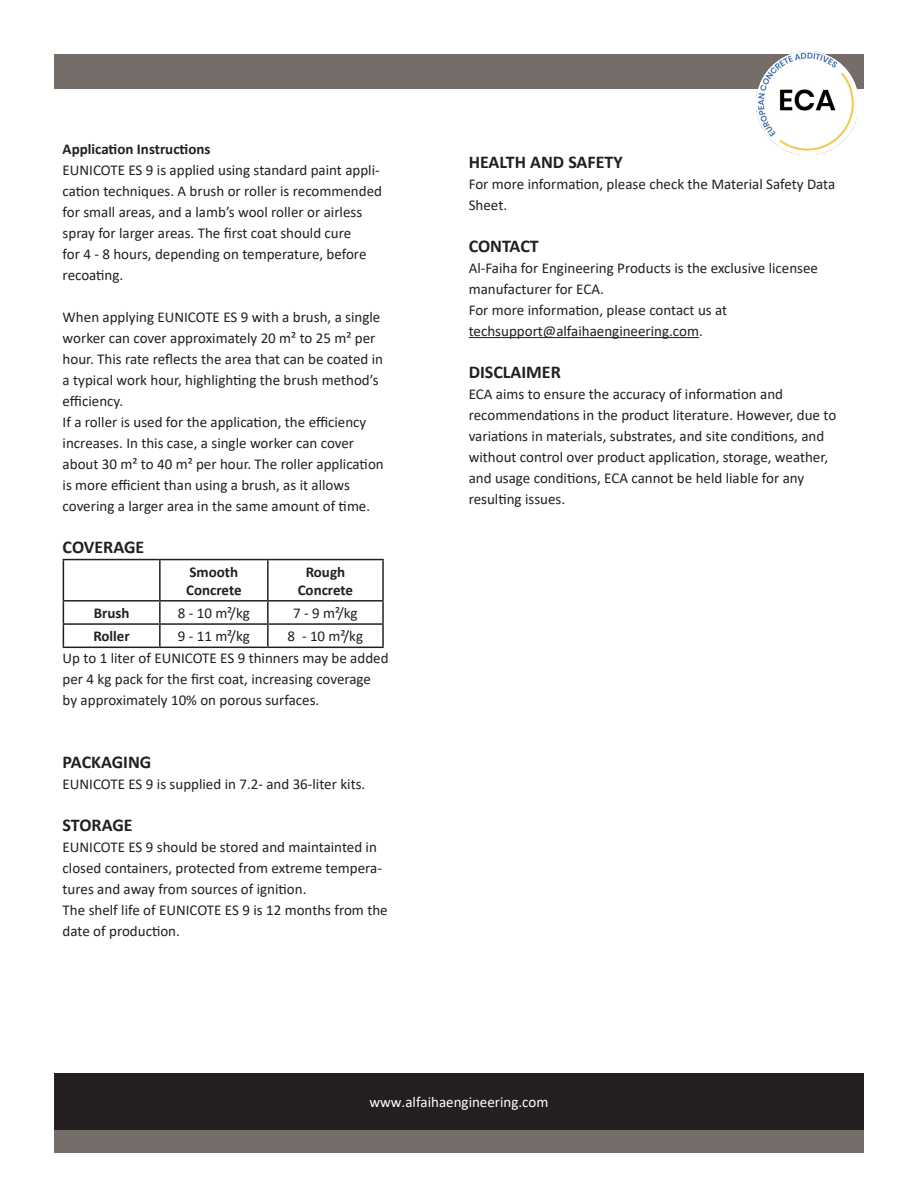
<style>
.page{position:relative;width:918px;height:1188px;background:#fff}
.page>*{position:absolute;margin:0;border:0;box-sizing:border-box;transform-origin:0 0}
.Calibri{font:700 18px "Calibri";color:#231f20}
.Calibri-2{font:15px/21px "Calibri";color:#231f20}
.Calibri-3{font:700 15px/18px "Calibri";color:#231f20}
.t1{font:15px "Calibri";color:#fff}
</style>
<div class="page">
<div style="left:54px;top:54px;width:810px;height:34px;background:#746d6a"></div>
<div style="left:54px;top:1130px;width:810px;height:23px;background:#746d6a"></div>
<img style="left:756px;top:52px;width:103px;height:102px">
<div style="left:54px;top:1073px;width:810px;height:57px;background:#231f20"></div>
<hr style="left:469px;top:337px;width:230px;height:1px;background:#231f20">
<hr style="left:63px;top:559px;width:97px;height:1px;background:#231f20">
<hr style="left:63px;top:560px;width:1px;height:40px;background:#231f20">
<hr style="left:160px;top:559px;width:108px;height:1px;background:#231f20">
<hr style="left:159px;top:560px;width:2px;height:40px;background:#231f20">
<hr style="left:268px;top:559px;width:116px;height:1px;background:#231f20">
<hr style="left:267px;top:560px;width:2px;height:40px;background:#231f20">
<hr style="left:382px;top:560px;width:2px;height:40px;background:#231f20">
<hr style="left:63px;top:600px;width:97px;height:2px;background:#231f20">
<hr style="left:160px;top:600px;width:108px;height:2px;background:#231f20">
<hr style="left:159px;top:602px;width:2px;height:21px;background:#231f20">
<hr style="left:268px;top:600px;width:116px;height:2px;background:#231f20">
<hr style="left:267px;top:602px;width:2px;height:21px;background:#231f20">
<hr style="left:382px;top:602px;width:2px;height:21px;background:#231f20">
<hr style="left:63px;top:623px;width:97px;height:2px;background:#231f20">
<svg style="left:63px;top:602px;width:1px;height:45px"></svg>
<hr style="left:160px;top:623px;width:108px;height:2px;background:#231f20">
<hr style="left:159px;top:625px;width:2px;height:22px;background:#231f20">
<hr style="left:268px;top:623px;width:116px;height:2px;background:#231f20">
<hr style="left:267px;top:625px;width:2px;height:22px;background:#231f20">
<hr style="left:382px;top:625px;width:2px;height:22px;background:#231f20">
<hr style="left:63px;top:647px;width:97px;height:1px;background:#231f20">
<hr style="left:160px;top:647px;width:108px;height:1px;background:#231f20">
<hr style="left:268px;top:647px;width:116px;height:1px;background:#231f20">
<p class="Calibri-3" style="left:63px;top:140px;width:149px">Application Instructions</p>
<p class="Calibri-2" style="left:63px;top:159px;width:321px">EUNICOTE ES 9 is applied using standard paint appli&shy;cation techniques. A brush or roller is recommended for small areas, and a lamb’s wool roller or airless spray for larger areas. The first coat should cure</p>
<p class="Calibri-2" style="left:63px;top:243px;width:305px">for 4 - 8 hours, depending on temperature, before</p>
<p class="Calibri-2" style="left:63px;top:264px;width:62px">recoating.</p>
<p class="Calibri-2" style="left:63px;top:306px;width:322px">When applying EUNICOTE ES 9 with a brush, a single worker can cover approximately 20 m² to 25 m² per hour. This rate reflects the area that can be coated in a typical work hour, highlighting the brush method’s efficiency.</p>
<p class="Calibri-2" style="left:63px;top:411px;width:323px">If a roller is used for the application, the efficiency increases. In this case, a single worker can cover about 30 m² to 40 m² per hour. The roller application is more efficient than using a brush, as it allows</p>
<p class="Calibri-2" style="left:63px;top:495px;width:309px">covering a larger area in the same amount of time.</p>
<p class="Calibri" style="left:63px;top:534px;width:83px">COVERAGE</p>
<p class="Calibri-3" style="left:186px;top:563px;width:57px">Smooth<br>Concrete</p>
<p class="Calibri-3" style="left:298px;top:563px;width:57px;text-align:center">Rough<br>Concrete</p>
<p class="Calibri-3" style="left:94px;top:604px;width:37px">Brush</p>
<p class="Calibri-2" style="left:178px;top:602px;width:74px">8 - 10 m²/kg</p>
<p class="Calibri-2" style="left:293px;top:602px;width:66px">7 - 9 m²/kg</p>
<p class="Calibri-3" style="left:93px;top:627px;width:38px">Roller</p>
<p class="Calibri-2" style="left:178px;top:625px;width:74px">9 - 11 m²/kg</p>
<p class="Calibri-2" style="left:288px;top:625px;width:77px">8 - 10 m²/kg</p>
<p class="Calibri-2" style="left:63px;top:647px;width:327px">Up to 1 liter of EUNICOTE ES 9 thinners may be added per 4 kg pack for the first coat, increasing coverage by approximately 10% on porous surfaces.</p>
<p class="Calibri" style="left:63px;top:749px;width:90px">PACKAGING</p>
<p class="Calibri-2" style="left:63px;top:773px;width:304px">EUNICOTE ES 9 is supplied in 7.2- and 36-liter kits.</p>
<p class="Calibri" style="left:63px;top:812px;width:72px">STORAGE</p>
<p class="Calibri-2" style="left:63px;top:836px;width:321px">EUNICOTE ES 9 should be stored and maintainted in closed containers, protected from extreme tempera&shy;tures and away from sources of ignition.</p>
<p class="Calibri-2" style="left:63px;top:899px;width:327px">The shelf life of EUNICOTE ES 9 is 12 months from the date of production.</p>
<p class="Calibri" style="left:469px;top:149px;width:156px">HEALTH AND SAFETY</p>
<p class="Calibri-2" style="left:469px;top:173px;width:368px">For more information, please check the Material Safety Data<br>Sheet.</p>
<p class="Calibri" style="left:469px;top:233px;width:72px">CONTACT</p>
<p class="Calibri-2" style="left:469px;top:257px;width:351px">Al-Faiha for Engineering Products is the exclusive licensee manufacturer for ECA.</p>
<p class="Calibri-2" style="left:469px;top:299px;width:260px">For more information, please contact us at</p>
<p class="Calibri-2" style="left:469px;top:320px;width:236px">techsupport@alfaihaengineering.com.</p>
<p class="Calibri" style="left:469px;top:359px;width:94px">DISCLAIMER</p>
<p class="Calibri-2" style="left:469px;top:383px;width:316px">ECA aims to ensure the accuracy of information and</p>
<p class="Calibri-2" style="left:469px;top:404px;width:369px">recommendations in the product literature. However, due to variations in materials, substrates, and site conditions, and without control over product application, storage, weather, and usage conditions, ECA cannot be held liable for any</p>
<p class="Calibri-2" style="left:469px;top:488px;width:98px">resulting issues.</p>
<p class="t1" style="left:369px;top:1092px;width:181px">www.alfaihaengineering.com</p>
</div>
